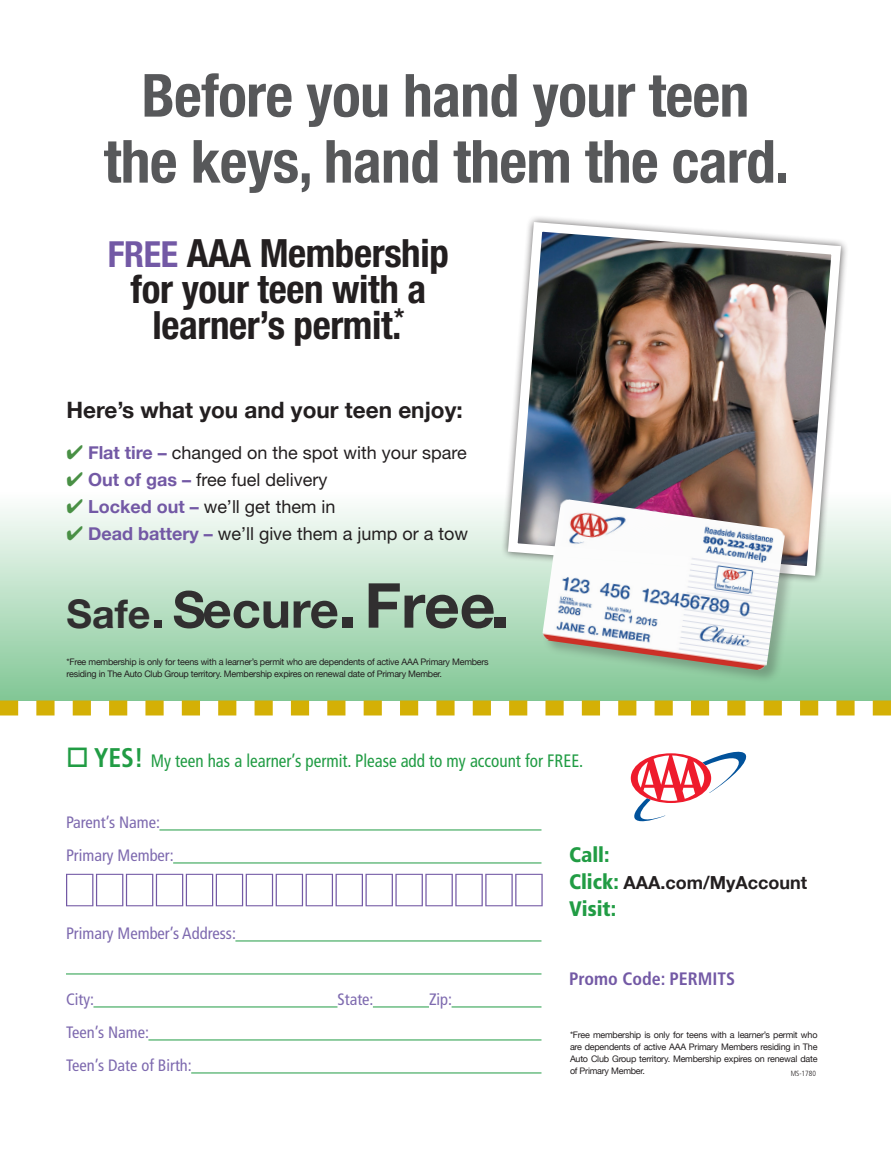
<style>
.page{position:relative;width:891px;height:1161px;background:#fff}
.page>*{position:absolute;margin:0;border:0;box-sizing:border-box;transform-origin:0 0}
.t1{font:700 condensed 59.55px/66px "Helvetica Neue";letter-spacing:-.01em;color:#57585a;text-align:center}
.t2{font:700 50.7px "Helvetica Neue";color:#312f30}
.t3{font:700 condensed 39px/36px "Helvetica Neue";letter-spacing:-.01em;color:#231f20;text-align:center}
.t4{font:700 22.5px "Helvetica Neue";color:#231f20}
.t5{font:900 condensed 21px "Frutiger LT Std";color:#219c44}
.t6{font:18px "Helvetica Neue";color:#231f20}
.t7{font:condensed 18px "Frutiger LT Std";color:#219c44;scale:.95 1}
.t8{font:700 18px "Helvetica Neue";color:#231f20}
.t9{font:700 condensed 18px "Frutiger LT Std";color:#7359a5}
.t10{font:condensed 16.5px/33px "Frutiger LT Std";color:#7e6aaf}
.t11{font:9px/12px "Helvetica Neue";letter-spacing:-.025em;color:#231f20;text-align:justify}
.t12{font:300 condensed 7.5px "Frutiger LT Std";color:#231f20}
.s1{font-size:36px;color:#7359a5}
.s2{color:#499045}
.s3{font-weight:700;color:#7359a5}
.s4{font-size:39.45px}
.s5{font-size:50.55px}
.s6{font-size:64.95px}
.s7{font-size:62.1px}
.s8{font-size:70.35px}
.s9{font-weight:700;font-size:27px}
.s10{font-family:"Frutiger LT Std";font-weight:900;font-stretch:condensed;font-size:21px;color:#219c44}
</style>
<div class="page">
<div style="left:0;top:491px;width:891px;height:210px;background:linear-gradient(to bottom,#fefefe,#82c795)"></div>
<div style="left:500px;top:215px;width:349px;height:369px;background:#231f20;opacity:.75"></div>
<img style="left:503px;top:217px;width:343px;height:364px">
<hr style="left:159px;top:830px;width:383px;height:1px;background:#219c44">
<hr style="left:173px;top:863px;width:369px;height:1px;background:#219c44">
<hr style="left:235px;top:941px;width:306px;height:1px;background:#219c44">
<hr style="left:66px;top:974px;width:476px;height:1px;background:#219c44">
<hr style="left:93px;top:1007px;width:244px;height:1px;background:#219c44">
<hr style="left:373px;top:1007px;width:56px;height:1px;background:#219c44">
<hr style="left:452px;top:1007px;width:89px;height:1px;background:#219c44">
<hr style="left:148px;top:1040px;width:394px;height:1px;background:#219c44">
<hr style="left:191px;top:1073px;width:351px;height:1px;background:#219c44">
<svg style="left:66px;top:874px;width:477px;height:32px"></svg>
<svg style="left:631px;top:751px;width:116px;height:71px"></svg>
<svg style="left:0;top:700px;width:891px;height:16px"></svg>
<div style="left:542px;top:499px;width:257px;height:185px;background:#231f20;opacity:.27"></div>
<img style="left:542px;top:498px;width:244px;height:173px">
<h1 class="t1" style="left:104px;top:58px;width:687px">Before you hand your teen the keys, hand them the card.</h1>
<h3 class="t3" style="left:108px;top:235px;width:342px"><span class="s1">FREE</span> AAA Membership for your teen with a learner’s permit.<sup>*</sup></h3>
<h3 class="t4" style="left:67px;top:392px;width:398px">Here’s what you and your teen enjoy:</h3>
<h3 class="t6" style="left:67px;top:442px;width:402px"><span class="s2">✔</span> <span class="s3">Flat tire –</span> changed on the spot with your spare</h3>
<h3 class="t6" style="left:67px;top:469px;width:262px"><span class="s2">✔</span> <span class="s3">Out of gas –</span> free fuel delivery</h3>
<h3 class="t6" style="left:67px;top:496px;width:270px"><span class="s2">✔</span> <span class="s3">Locked out –</span> we’ll get them in</h3>
<h3 class="t6" style="left:67px;top:523px;width:403px"><span class="s2">✔</span> <span class="s3">Dead battery –</span> we’ll give them a jump or a tow</h3>
<h2 class="t2" style="left:67px;top:570px;width:445px"><span class="s4">Safe</span><span class="s5">.</span> Secure<span class="s6">.</span><span class="s7">Free</span><span class="s8">.</span></h2>
<p class="t11" style="left:67px;top:656px;width:424px">*Free membership is only for teens with a learner’s permit who are dependents of active AAA Primary Members residing in The Auto Club Group territory. Membership expires on renewal date of Primary Member.</p>
<h3 class="t7" style="left:66px;top:750px;width:546px">□ <span class="s9">YES!</span> My teen has a learner’s permit. Please add to my account for FREE.</h3>
<h3 class="t10" style="left:66px;top:806px;width:109px">Parent’s Name:<br>Primary Member:</h3>
<h3 class="t10" style="left:66px;top:917px;width:172px">Primary Member’s Address:</h3>
<h3 class="t5" style="left:569px;top:842px;width:42px">Call:</h3>
<h3 class="t8" style="left:569px;top:868px;width:240px"><span class="s10">Click:</span> AAA.com/MyAccount</h3>
<h3 class="t5" style="left:569px;top:896px;width:49px">Visit:</h3>
<h3 class="t9" style="left:569px;top:968px;width:168px">Promo Code: PERMITS</h3>
<h3 class="t10" style="left:66px;top:983px;width:30px">City:</h3>
<h3 class="t10" style="left:338px;top:983px;width:38px">State:</h3>
<h3 class="t10" style="left:429px;top:983px;width:25px">Zip:</h3>
<h3 class="t10" style="left:66px;top:1016px;width:127px">Teen’s Name:<br>Teen’s Date of Birth:</h3>
<p class="t11" style="left:570px;top:1029px;width:249px">*Free membership is only for teens with a learner’s permit who are dependents of active AAA Primary Members residing in The Auto Club Group territory. Membership expires on renewal date of Primary Member.</p>
<p class="t12" style="left:791px;top:1070px;width:27px">MS-1780</p>
</div>
